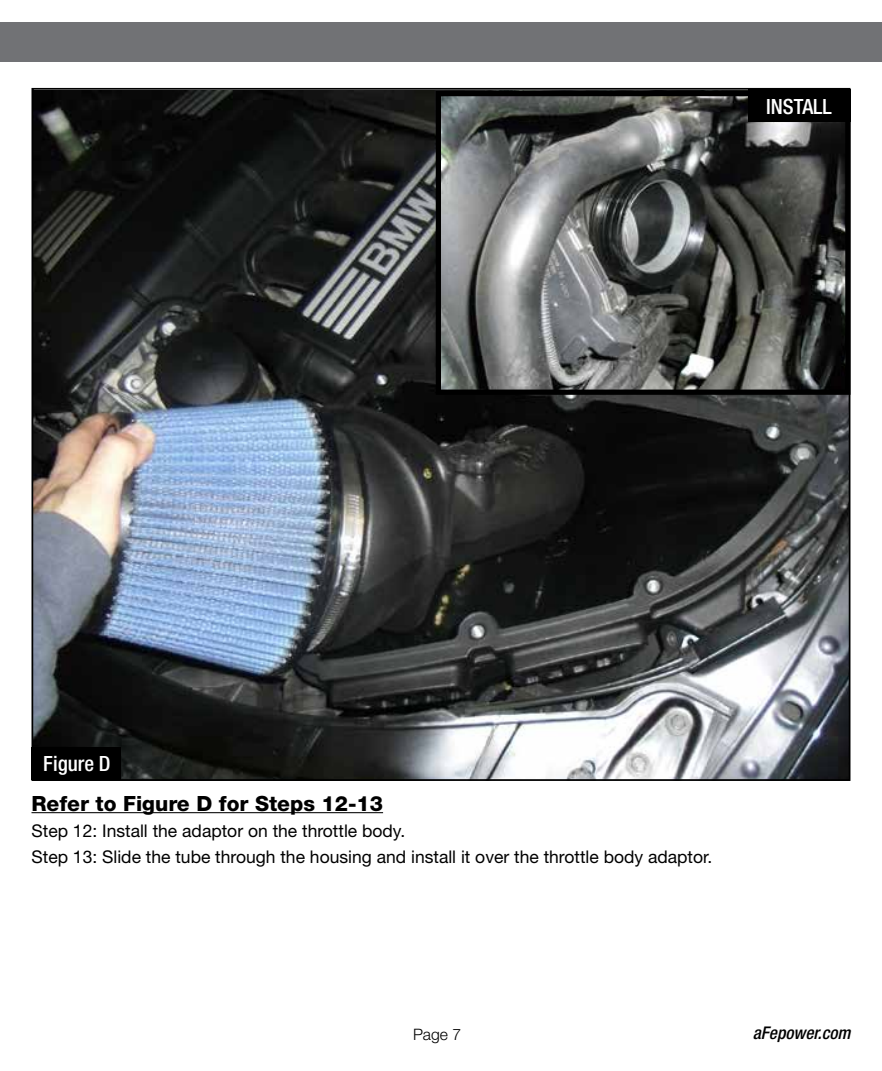
<style>
.page{position:relative;width:882px;height:1071px;background:#fff}
.page>*{position:absolute;margin:0;border:0;box-sizing:border-box;transform-origin:0 0}
.t1{font:800 21px "Helvetica Neue";color:#000}
.t2{font:500 condensed 21px "Helvetica Neue";color:#fff}
.t3{font:17.5px/26.2px "Helvetica Neue";color:#000}
.t4{font:italic 500 condensed 17.5px "Helvetica Neue";color:#000}
.t5{font:300 15.75px "Helvetica Neue";color:#000}
</style>
<div class="page">
<img style="left:35px;top:91px;width:812px;height:687px">
<div style="left:0;top:23px;width:882px;height:39px;background:#717275"></div>
<hr style="left:32px;top:812px;width:351px;height:1px;background:#000">
<div style="left:32px;top:747px;width:89px;height:33px;background:#000"></div>
<img style="left:442px;top:97px;width:402px;height:292px">
<div style="left:436px;top:91px;width:414px;height:304px;border:5px solid #000"></div>
<div style="left:748px;top:89px;width:102px;height:33px;background:#000"></div>
<p class="t2" style="left:766px;top:94px;width:67px">INSTALL</p>
<p class="t2" style="left:43px;top:751px;width:69px">Figure D</p>
<p class="t1" style="left:32px;top:791px;width:353px">Refer to Figure D for Steps 12-13</p>
<p class="t3" style="left:32px;top:817px;width:682px">Step 12: Install the adaptor on the throttle body.<br>Step 13: Slide the tube through the housing and install it over the throttle body adaptor.</p>
<p class="t5" style="left:413px;top:1024px;width:50px">Page 7</p>
<p class="t4" style="left:753px;top:1023px;width:99px">aFepower.com</p>
</div>
